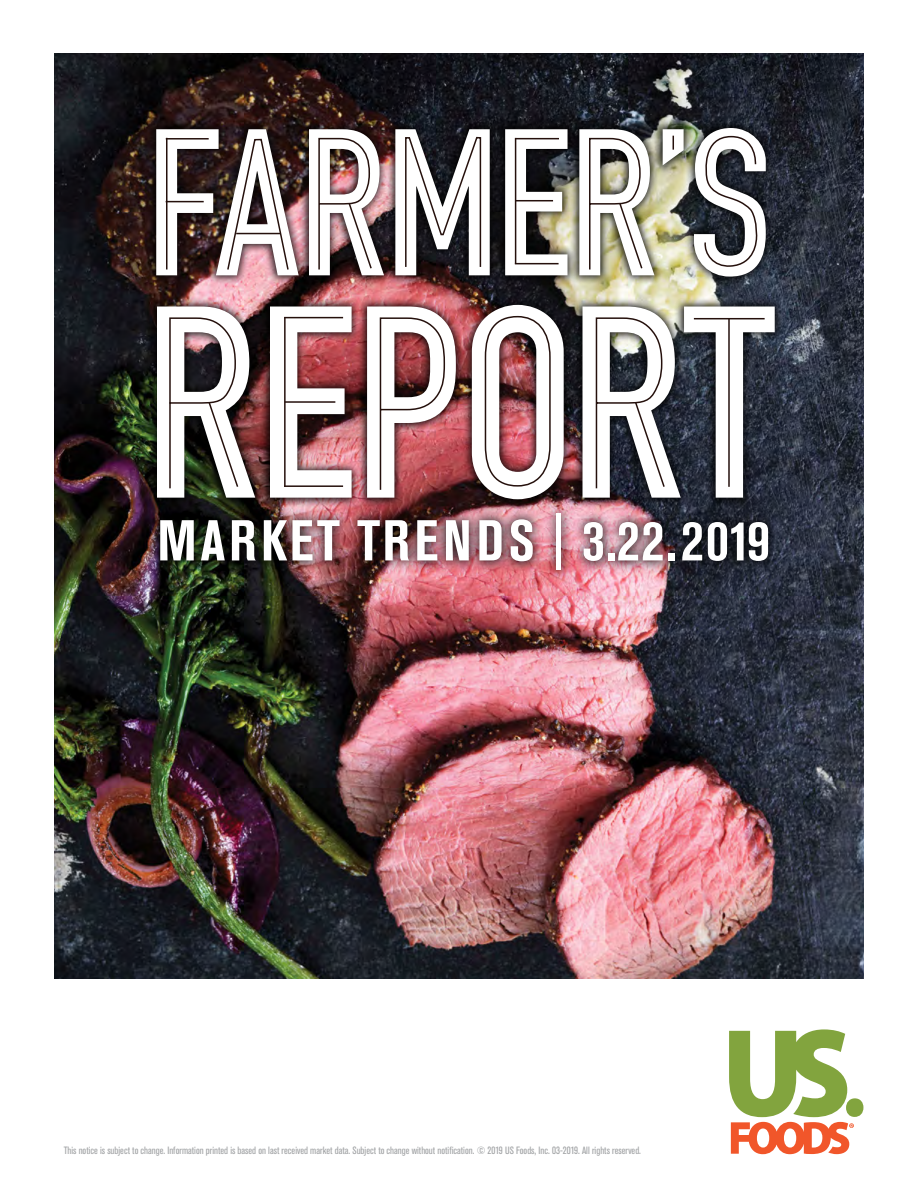
<style>
.page{position:relative;width:918px;height:1188px;background:#fff}
.page>*{position:absolute;margin:0;border:0;box-sizing:border-box;transform-origin:0 0}
.t1{font:268.5px "DIN Engschrift Std";letter-spacing:-.01em;color:#fff}
.t2{font:205.2px "DIN Engschrift Std";letter-spacing:-.01em;color:#fff}
.t3{font:700 condensed 57px "Akzidenz Grotesk Pro";letter-spacing:.065em;color:#fff}
.t4{font:condensed 10.5px "Akzidenz Grotesk Pro";color:#a0a2a4}
.s1{font-weight:400}
</style>
<div class="page">
<img style="left:54px;top:54px;width:810px;height:924px">
<div style="left:146px;top:500px;width:635px;height:84px;background:#000;opacity:.6"></div>
<div style="left:151px;top:504px;width:626px;height:75px;background:#000;opacity:.75"></div>
<div style="left:147px;top:118px;width:637px;height:391px;background:#000;opacity:.85"></div>
<img style="left:317px;top:137px;width:56px;height:134px">
<svg style="left:168px;top:317px;width:71px;height:173px;background:#161311"></svg>
<svg style="left:595px;top:317px;width:71px;height:173px;background:#1b1c1f"></svg>
<svg style="left:588px;top:137px;width:56px;height:134px;background:#464436"></svg>
<img style="left:484px;top:315px;width:67px;height:172px">
<hr style="left:728px;top:319px;width:2px;height:168px;background:#25100c">
<hr style="left:694px;top:318px;width:71px;height:1px;background:#25100c">
<hr style="left:284px;top:317px;width:2px;height:170px;background:#25100c">
<hr style="left:284px;top:317px;width:59px;height:1px;background:#25100c">
<hr style="left:284px;top:485px;width:59px;height:2px;background:#25100c">
<hr style="left:285px;top:401px;width:50px;height:2px;background:#25100c">
<hr style="left:515px;top:138px;width:1px;height:126px;background:#25100c">
<hr style="left:515px;top:138px;width:44px;height:1px;background:#25100c">
<hr style="left:515px;top:263px;width:44px;height:1px;background:#25100c">
<hr style="left:516px;top:200px;width:37px;height:1px;background:#25100c">
<svg style="left:379px;top:317px;width:67px;height:174px;background:#5e292c"></svg>
<hr style="left:166px;top:138px;width:2px;height:132px;background:#25100c">
<hr style="left:166px;top:138px;width:43px;height:2px;background:#25100c">
<hr style="left:166px;top:201px;width:38px;height:1px;background:#25100c">
<svg style="left:226px;top:138px;width:64px;height:133px;background:#312222"></svg>
<svg style="left:404px;top:136px;width:78px;height:132px;background:#0e0c0f"></svg>
<svg style="left:701px;top:135px;width:59px;height:134px;background:#121418"></svg>
<svg style="left:673px;top:136px;width:1px;height:14px"></svg>
<div style="left:846px;top:1098px;width:17px;height:19px;background:#82a43e;border-radius:50%"></div>
<svg style="left:729px;top:1029px;width:125px;height:125px"></svg>
<h2 class="t2" style="left:146px;top:83px;width:627px">FARMER’S</h2>
<h1 class="t1" style="left:144px;top:246px;width:631px">REPORT</h1>
<h3 class="t3" style="left:157px;top:504px;width:614px">MARKET TRENDS <span class="s1">|</span> 3.22.2019</h3>
<p class="t4" style="left:64px;top:1144px;width:579px">This notice is subject to change. Information printed is based on last received market data. Subject to change without notification. © 2019 US Foods, Inc. 03-2019. All rights reserved.</p>
</div>
